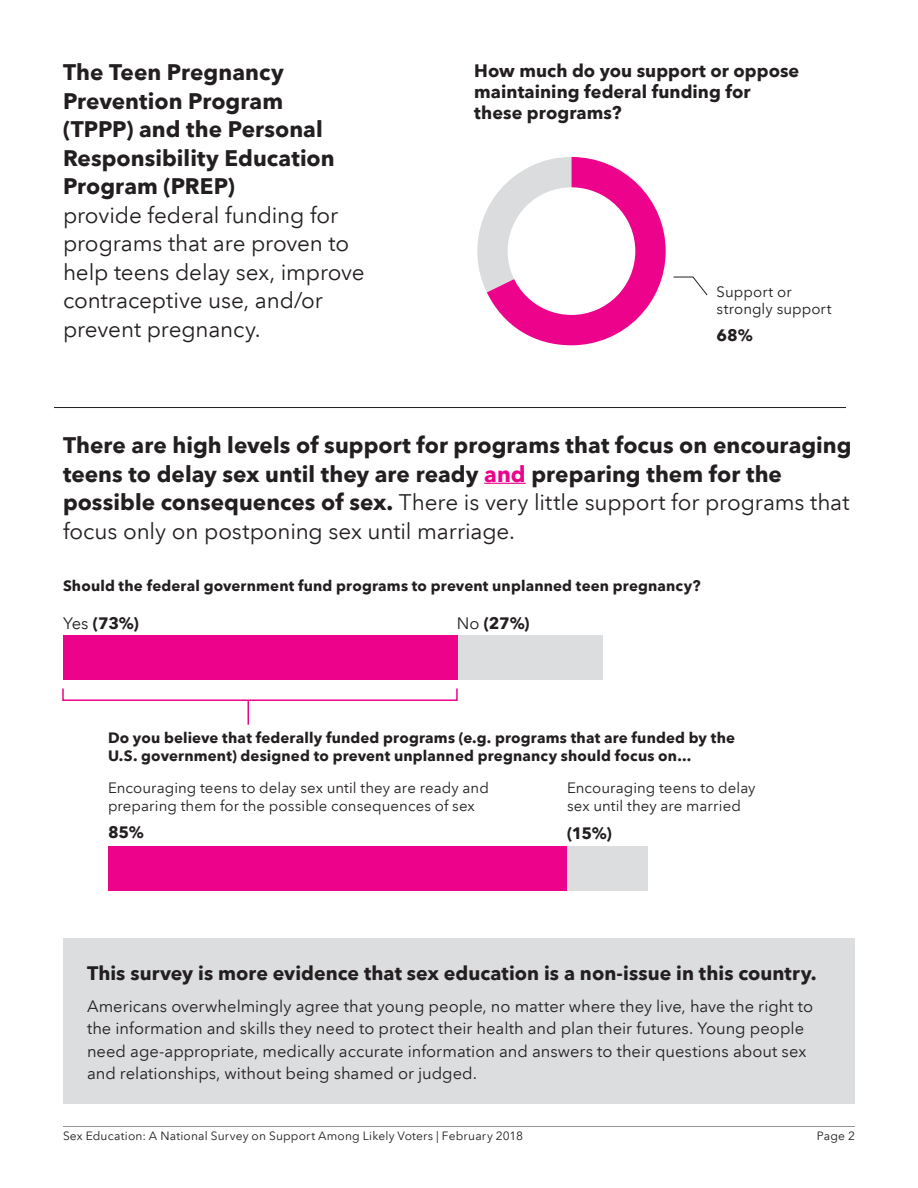
<style>
.page{position:relative;width:918px;height:1188px;background:#fff}
.page>*{position:absolute;margin:0;border:0;box-sizing:border-box;transform-origin:0 0}
.t1{font:700 22.5px/28.5px "Avenir Next LT Pro";color:#231f20}
.t2{font:22.5px/28.5px "Avenir Next LT Pro";letter-spacing:-.01em;color:#231f20}
.t3{font:700 19.5px "Avenir Next LT Pro";color:#231f20}
.Question{font:700 18px/21px "Avenir Next LT Pro";letter-spacing:.005em;color:#231f20}
.t4{font:16.5px/22.5px "Avenir Next LT Pro";color:#231f20}
.number{font:700 16.5px "Avenir Next LT Pro";letter-spacing:-.015em;color:#231f20}
.Question-2{font:700 15px/18px "Avenir Next LT Pro";letter-spacing:.01em;color:#231f20}
.Question-3{font:15px/18px "Avenir Next LT Pro";letter-spacing:.005em;color:#231f20}
.t5{font:12px "Avenir Next LT Pro";letter-spacing:.015em;color:#231f20}
.s1{font-weight:700}
.s2{color:#ed028c}
.s3{font-weight:400}
</style>
<div class="page">
<hr style="left:63px;top:1126px;width:792px;height:1px;background:#939598">
<hr style="left:484px;top:483px;width:42px;height:1px;background:#ed028c">
<div style="left:63px;top:938px;width:792px;height:165px;background:#dcdddf"></div>
<div style="left:108px;top:846px;width:540px;height:45px;background:#dcdddf"></div>
<div style="left:63px;top:635px;width:540px;height:45px;background:#dcdddf"></div>
<div style="left:63px;top:635px;width:394px;height:45px;background:#ed028c"></div>
<div style="left:108px;top:846px;width:459px;height:45px;background:#ed028c"></div>
<hr style="left:54px;top:407px;width:792px;height:1px;background:#231f20">
<svg style="left:62px;top:688px;width:396px;height:37px"></svg>
<svg style="left:673px;top:276px;width:35px;height:20px"></svg>
<svg style="left:477px;top:157px;width:189px;height:188px"></svg>
<div style="left:508px;top:187px;width:127px;height:128px;background:#fff;border-radius:50%"></div>
<p class="t2" style="left:63px;top:58px;width:303px"><span class="s1">The Teen Pregnancy<br>Prevention Program<br>(TPPP) and the Personal<br>Responsibility Education<br>Program (PREP)<br></span>provide federal funding for programs that are proven to help teens delay sex, improve contraceptive use, and/or prevent pregnancy.</p>
<p class="Question" style="left:474px;top:60px;width:327px">How much do you support or oppose maintaining federal funding for these programs?</p>
<p class="Question-3" style="left:717px;top:284px;width:117px;line-height:16.5px">Support or strongly support</p>
<p class="number" style="left:717px;top:325px;width:38px">68%</p>
<p class="t1" style="left:63px;top:431px;width:790px">There are high levels of support for programs that focus on encouraging teens to delay sex until they are ready <span class="s2">and</span> preparing them for the possible consequences of sex. <span class="s3">There is very little support for programs that focus only on postponing sex until marriage.</span></p>
<p class="Question-2" style="left:63px;top:577px;width:639px">Should the federal government fund programs to prevent unplanned teen pregnancy?</p>
<p class="number" style="left:63px;top:613px;width:77px"><span class="s3">Yes</span> (73%)</p>
<p class="number" style="left:457px;top:613px;width:74px"><span class="s3">No</span> (27%)</p>
<p class="Question-2" style="left:108px;top:729px;width:629px">Do you believe that federally funded programs (e.g. programs that are funded by the<br>U.S. government) designed to prevent unplanned pregnancy should focus on...</p>
<p class="Question-3" style="left:108px;top:778px;width:382px">Encouraging teens to delay sex until they are ready and preparing them for the possible consequences of sex</p>
<p class="Question-3" style="left:567px;top:778px;width:190px">Encouraging teens to delay sex until they are married</p>
<p class="number" style="left:108px;top:822px;width:37px">85%</p>
<p class="number" style="left:567px;top:823px;width:46px">(15%)</p>
<p class="t3" style="left:87px;top:962px;width:731px">This survey is more evidence that sex education is a non-issue in this country.</p>
<p class="t4" style="left:87px;top:995px;width:728px">Americans overwhelmingly agree that young people, no matter where they live, have the right to the information and skills they need to protect their health and plan their futures. Young people need age-appropriate, medically accurate information and answers to their questions about sex and relationships, without being shamed or judged.</p>
<p class="t5" style="left:63px;top:1129px;width:462px">Sex Education: A National Survey on Support Among Likely Voters | February 2018</p>
<p class="t5" style="left:817px;top:1129px;width:40px">Page 2</p>
</div>
